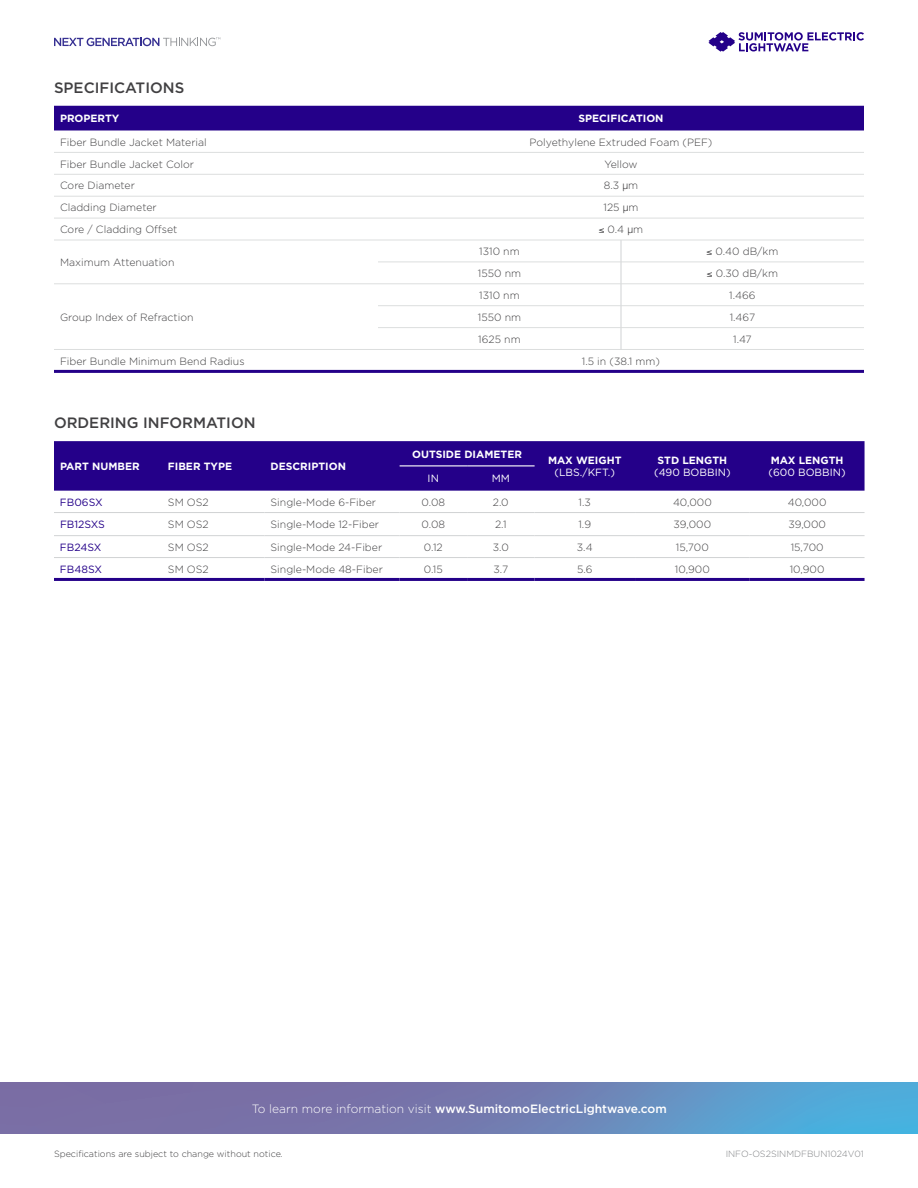
<style>
.page{position:relative;width:918px;height:1188px;background:#fff}
.page>*{position:absolute;margin:0;border:0;box-sizing:border-box;transform-origin:0 0}
.t1{font:500 15px "Gotham";color:#414042}
.t2{font:500 12px "Gotham";color:#fff}
.t3{font:300 10.5px "Gotham";color:#414042}
.t4{font:700 10.5px "Gotham";color:#fff}
.t5{font:10.5px "Gotham";color:#fff}
.t6{font:10.5px "Gotham";color:#240089}
.t7{font:300 9px "Gotham";color:#414042}
.t8{font:300 9px "Gotham";color:#808285}
.s1{font-family:"Helvetica LT Std"}
.s2{font-weight:300}
</style>
<div class="page">
<div style="left:54px;top:106px;width:810px;height:24px;background:#240089"></div>
<hr style="left:54px;top:370px;width:324px;height:3px;background:#240089">
<hr style="left:54px;top:152px;width:324px;height:1px;background:#dcdede">
<hr style="left:378px;top:152px;width:243px;height:1px;background:#dcdede">
<hr style="left:621px;top:152px;width:243px;height:1px;background:#dcdede">
<hr style="left:54px;top:174px;width:324px;height:1px;background:#dcdede">
<hr style="left:378px;top:174px;width:243px;height:1px;background:#dcdede">
<hr style="left:621px;top:174px;width:243px;height:1px;background:#dcdede">
<hr style="left:54px;top:196px;width:324px;height:1px;background:#dcdede">
<hr style="left:378px;top:196px;width:243px;height:1px;background:#dcdede">
<hr style="left:621px;top:196px;width:243px;height:1px;background:#dcdede">
<hr style="left:54px;top:218px;width:324px;height:1px;background:#dcdede">
<hr style="left:378px;top:218px;width:243px;height:1px;background:#dcdede">
<hr style="left:621px;top:218px;width:243px;height:1px;background:#dcdede">
<hr style="left:54px;top:240px;width:324px;height:1px;background:#dcdede">
<hr style="left:378px;top:240px;width:243px;height:1px;background:#dcdede">
<hr style="left:621px;top:240px;width:243px;height:1px;background:#dcdede">
<hr style="left:378px;top:262px;width:243px;height:1px;background:#dcdede">
<hr style="left:621px;top:262px;width:243px;height:1px;background:#dcdede">
<hr style="left:54px;top:284px;width:324px;height:1px;background:#dcdede">
<hr style="left:378px;top:284px;width:243px;height:1px;background:#dcdede">
<hr style="left:621px;top:284px;width:243px;height:1px;background:#dcdede">
<hr style="left:378px;top:305px;width:243px;height:1px;background:#dcdede">
<hr style="left:621px;top:305px;width:243px;height:1px;background:#dcdede">
<hr style="left:378px;top:327px;width:243px;height:1px;background:#dcdede">
<hr style="left:621px;top:327px;width:243px;height:1px;background:#dcdede">
<hr style="left:54px;top:349px;width:324px;height:1px;background:#dcdede">
<hr style="left:378px;top:349px;width:243px;height:1px;background:#dcdede">
<hr style="left:621px;top:349px;width:243px;height:1px;background:#dcdede">
<hr style="left:378px;top:370px;width:243px;height:3px;background:#240089">
<hr style="left:621px;top:370px;width:243px;height:3px;background:#240089">
<svg style="left:621px;top:241px;width:1px;height:108px"></svg>
<div style="left:54px;top:441px;width:811px;height:50px;background:#240089"></div>
<hr style="left:54px;top:578px;width:108px;height:3px;background:#240089">
<hr style="left:162px;top:578px;width:103px;height:3px;background:#240089">
<hr style="left:265px;top:578px;width:135px;height:3px;background:#240089">
<hr style="left:400px;top:578px;width:67px;height:3px;background:#240089">
<hr style="left:467px;top:578px;width:68px;height:3px;background:#240089">
<hr style="left:535px;top:578px;width:100px;height:3px;background:#240089">
<hr style="left:635px;top:578px;width:115px;height:3px;background:#240089">
<hr style="left:750px;top:578px;width:115px;height:3px;background:#240089">
<hr style="left:400px;top:465px;width:67px;height:1px;background:#fff">
<hr style="left:467px;top:465px;width:68px;height:1px;background:#fff">
<hr style="left:54px;top:512px;width:108px;height:1px;background:#d1d3d4">
<hr style="left:162px;top:512px;width:103px;height:1px;background:#d1d3d4">
<hr style="left:265px;top:512px;width:135px;height:1px;background:#d1d3d4">
<hr style="left:400px;top:512px;width:67px;height:1px;background:#d1d3d4">
<hr style="left:467px;top:512px;width:68px;height:1px;background:#d1d3d4">
<hr style="left:535px;top:512px;width:100px;height:1px;background:#d1d3d4">
<hr style="left:635px;top:512px;width:115px;height:1px;background:#d1d3d4">
<hr style="left:750px;top:512px;width:115px;height:1px;background:#d1d3d4">
<hr style="left:54px;top:535px;width:108px;height:1px;background:#d1d3d4">
<hr style="left:162px;top:535px;width:103px;height:1px;background:#d1d3d4">
<hr style="left:265px;top:535px;width:135px;height:1px;background:#d1d3d4">
<hr style="left:400px;top:535px;width:67px;height:1px;background:#d1d3d4">
<hr style="left:467px;top:535px;width:68px;height:1px;background:#d1d3d4">
<hr style="left:535px;top:535px;width:100px;height:1px;background:#d1d3d4">
<hr style="left:635px;top:535px;width:115px;height:1px;background:#d1d3d4">
<hr style="left:750px;top:535px;width:115px;height:1px;background:#d1d3d4">
<hr style="left:54px;top:557px;width:108px;height:1px;background:#d1d3d4">
<hr style="left:162px;top:557px;width:103px;height:1px;background:#d1d3d4">
<hr style="left:265px;top:557px;width:135px;height:1px;background:#d1d3d4">
<hr style="left:400px;top:557px;width:67px;height:1px;background:#d1d3d4">
<hr style="left:467px;top:557px;width:68px;height:1px;background:#d1d3d4">
<hr style="left:535px;top:557px;width:100px;height:1px;background:#d1d3d4">
<hr style="left:635px;top:557px;width:115px;height:1px;background:#d1d3d4">
<hr style="left:750px;top:557px;width:115px;height:1px;background:#d1d3d4">
<svg style="left:0;top:1082px;width:918px;height:52px;background:#6c83b6"></svg>
<svg style="left:708px;top:32px;width:156px;height:20px"></svg>
<svg style="left:54px;top:37px;width:166px;height:9px"></svg>
<h1 class="t1" style="left:54px;top:78px;width:132px">SPECIFICATIONS</h1>
<p class="t4" style="left:60px;top:112px;width:61px">PROPERTY</p>
<p class="t4" style="left:578px;top:112px;width:87px">SPECIFICATION</p>
<p class="t3" style="left:60px;top:135px;width:148px">Fiber Bundle Jacket Material</p>
<p class="t3" style="left:530px;top:135px;width:184px">Polyethylene Extruded Foam (PEF)</p>
<p class="t3" style="left:60px;top:157px;width:135px">Fiber Bundle Jacket Color</p>
<p class="t3" style="left:604px;top:157px;width:35px">Yellow</p>
<p class="t3" style="left:60px;top:179px;width:76px">Core Diameter</p>
<p class="t3" style="left:604px;top:179px;width:36px">8.3 <span class="s1">μ</span>m</p>
<p class="t3" style="left:60px;top:201px;width:98px">Cladding Diameter</p>
<p class="t3" style="left:603px;top:201px;width:37px">125 <span class="s1">μ</span>m</p>
<p class="t3" style="left:60px;top:223px;width:119px">Core / Cladding Offset</p>
<p class="t3" style="left:599px;top:223px;width:46px">≤ 0.4 <span class="s1">μ</span>m</p>
<p class="t3" style="left:60px;top:256px;width:116px">Maximum Attenuation</p>
<p class="t3" style="left:479px;top:245px;width:42px">1310 nm</p>
<p class="t3" style="left:707px;top:245px;width:73px">≤ 0.40 dB/km</p>
<p class="t3" style="left:478px;top:267px;width:45px">1550 nm</p>
<p class="t3" style="left:707px;top:267px;width:73px">≤ 0.30 dB/km</p>
<p class="t3" style="left:60px;top:311px;width:135px">Group Index of Refraction</p>
<p class="t3" style="left:479px;top:289px;width:42px">1310 nm</p>
<p class="t3" style="left:729px;top:289px;width:28px">1.466</p>
<p class="t3" style="left:478px;top:311px;width:45px">1550 nm</p>
<p class="t3" style="left:730px;top:311px;width:27px">1.467</p>
<p class="t3" style="left:478px;top:332px;width:44px">1625 nm</p>
<p class="t3" style="left:733px;top:332px;width:20px">1.47</p>
<p class="t3" style="left:60px;top:354px;width:186px">Fiber Bundle Minimum Bend Radius</p>
<p class="t3" style="left:582px;top:354px;width:80px">1.5 in (38.1 mm)</p>
<h1 class="t1" style="left:54px;top:413px;width:203px">ORDERING INFORMATION</h1>
<p class="t4" style="left:60px;top:459px;width:81px">PART NUMBER</p>
<p class="t4" style="left:168px;top:459px;width:66px">FIBER TYPE</p>
<p class="t4" style="left:271px;top:459px;width:77px">DESCRIPTION</p>
<p class="t4" style="left:412px;top:447px;width:111px">OUTSIDE DIAMETER</p>
<p class="t5" style="left:428px;top:472px;width:13px">IN</p>
<p class="t5" style="left:492px;top:472px;width:20px">MM</p>
<p class="t4" style="left:548px;top:453px;width:75px">MAX WEIGHT</p>
<p class="t5" style="left:555px;top:466px;width:62px">(LBS./KFT.)</p>
<p class="t4" style="left:658px;top:453px;width:71px">STD LENGTH</p>
<p class="t5" style="left:654px;top:466px;width:78px">(490 BOBBIN)</p>
<p class="t4" style="left:771px;top:453px;width:74px">MAX LENGTH</p>
<p class="t5" style="left:769px;top:466px;width:79px">(600 BOBBIN)</p>
<p class="t6" style="left:60px;top:495px;width:44px">FB06SX</p>
<p class="t3" style="left:168px;top:495px;width:42px">SM OS2</p>
<p class="t3" style="left:271px;top:495px;width:107px">Single-Mode 6-Fiber</p>
<p class="t3" style="left:422px;top:495px;width:25px">0.08</p>
<p class="t3" style="left:493px;top:495px;width:17px">2.0</p>
<p class="t3" style="left:579px;top:495px;width:14px">1.3</p>
<p class="t3" style="left:673px;top:495px;width:40px">40,000</p>
<p class="t3" style="left:788px;top:495px;width:40px">40,000</p>
<p class="t6" style="left:60px;top:518px;width:46px">FB12SXS</p>
<p class="t3" style="left:168px;top:518px;width:42px">SM OS2</p>
<p class="t3" style="left:271px;top:518px;width:110px">Single-Mode 12-Fiber</p>
<p class="t3" style="left:422px;top:518px;width:25px">0.08</p>
<p class="t3" style="left:495px;top:518px;width:13px">2.1</p>
<p class="t3" style="left:578px;top:518px;width:14px">1.9</p>
<p class="t3" style="left:674px;top:518px;width:39px">39,000</p>
<p class="t3" style="left:788px;top:518px;width:39px">39,000</p>
<p class="t6" style="left:60px;top:540px;width:43px">FB24SX</p>
<p class="t3" style="left:168px;top:540px;width:42px">SM OS2</p>
<p class="t3" style="left:271px;top:540px;width:113px">Single-Mode 24-Fiber</p>
<p class="t3" style="left:424px;top:540px;width:20px">0.12</p>
<p class="t3" style="left:493px;top:540px;width:18px">3.0</p>
<p class="t3" style="left:577px;top:540px;width:17px">3.4</p>
<p class="t3" style="left:676px;top:540px;width:34px">15,700</p>
<p class="t3" style="left:791px;top:540px;width:34px">15,700</p>
<p class="t6" style="left:60px;top:562px;width:44px">FB48SX</p>
<p class="t3" style="left:168px;top:562px;width:42px">SM OS2</p>
<p class="t3" style="left:271px;top:562px;width:114px">Single-Mode 48-Fiber</p>
<p class="t3" style="left:424px;top:562px;width:21px">0.15</p>
<p class="t3" style="left:493px;top:562px;width:16px">3.7</p>
<p class="t3" style="left:577px;top:562px;width:17px">5.6</p>
<p class="t3" style="left:675px;top:562px;width:36px">10,900</p>
<p class="t3" style="left:790px;top:562px;width:36px">10,900</p>
<p class="t2" style="left:252px;top:1101px;width:417px"><span class="s2">To learn more information visit</span> www.SumitomoElectricLightwave.com</p>
<p class="t7" style="left:54px;top:1148px;width:230px">Specifications are subject to change without notice.</p>
<p class="t8" style="left:726px;top:1148px;width:140px">INFO-OS2SINMDFBUN1024V01</p>
</div>
